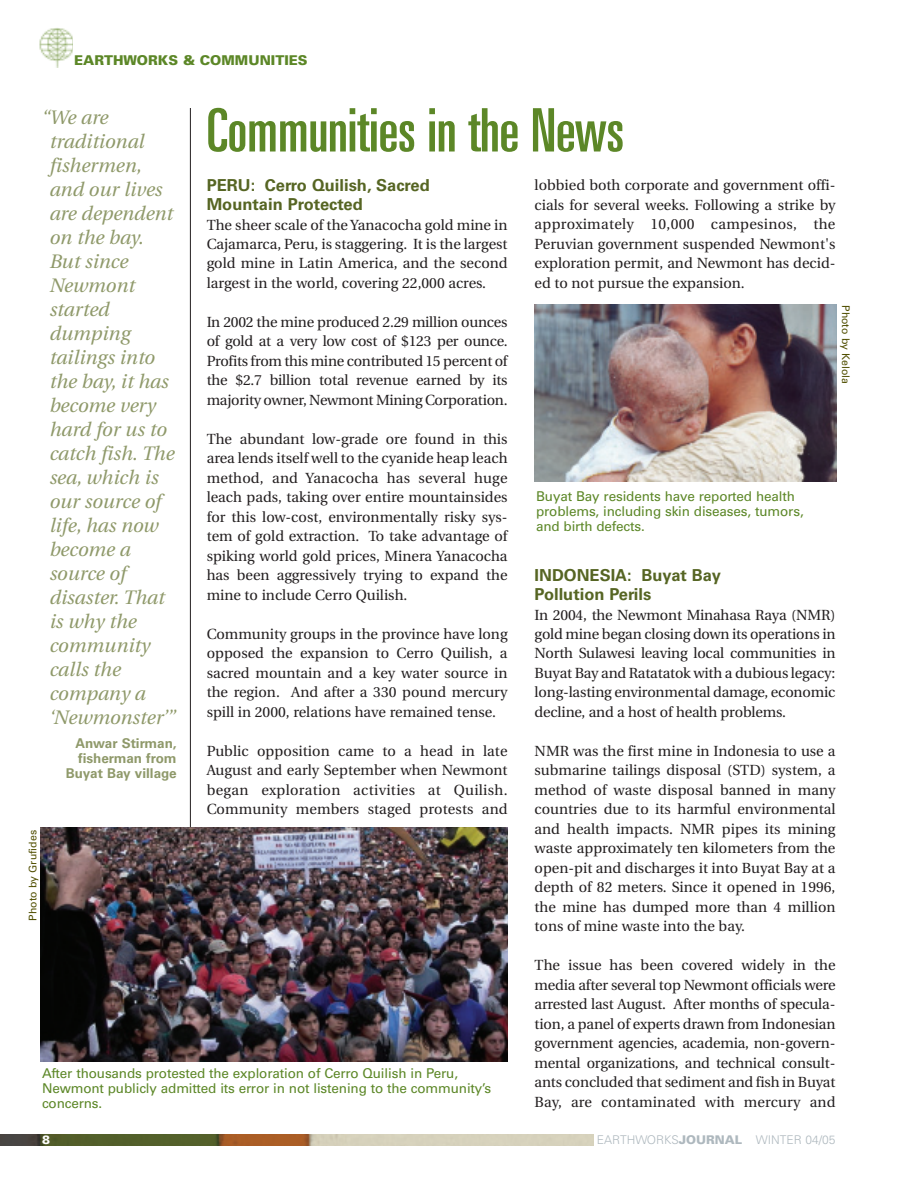
<style>
.page{position:relative;width:918px;height:1188px;background:#fff}
.page>*{position:absolute;margin:0;border:0;box-sizing:border-box;transform-origin:0 0}
.t1{font:ultra-condensed 60px "Univers";letter-spacing:-.01em;color:#5c8727}
.t2{font:italic 19.5px/24px "Utopia";color:#8f996a}
.t3{font:700 16.5px/19.5px "Univers";color:#566523}
.t4{font:14.7px/19.5px "Utopia";color:#231f20;text-align:justify}
.t5{font:13.5px/15px "Univers";letter-spacing:-.01em;color:#5c8727}
.t6{font:700 13.5px/15px "Univers";color:#8f996a;text-align:right}
.t7{font:900 13.5px "Univers";color:#5c8727}
.t8{font:300 12px "Univers";color:#aeb8be}
.t9{font:900 12px "Univers";color:#fff}
.t10{font:10.5px "Univers";color:#504e01}
.s1{font-weight:900}
</style>
<div class="page">
<img style="left:0;top:1134px;width:594px;height:12px">
<hr style="left:190px;top:108px;width:1px;height:749px;background:#231f20">
<img style="left:39px;top:28px;width:34px;height:40px">
<img style="left:41px;top:827px;width:467px;height:234px">
<img style="left:535px;top:304px;width:302px;height:178px">
<p class="t7" style="left:74px;top:55px;width:235px">EARTHWORKS &amp; COMMUNITIES</p>
<h1 class="t1" style="left:207px;top:108px;width:419px">Communities in the News</h1>
<p class="t2" style="left:50px;top:107px;width:127px;text-indent:-8px">“We are traditional fishermen, and our lives are dependent on the bay.<br>But since<br>Newmont started dumping tailings into the bay, it has become very hard for us to catch fish. The sea, which is our source of life, has now become a source of disaster. That is why the community calls the company a ‘Newmonster’”</p>
<p class="t6" style="left:66px;top:737px;width:112px">Anwar Stirman, fisherman from<br>Buyat Bay village</p>
<p class="t3" style="left:207px;top:176px;width:225px">PERU: Cerro Quilish, Sacred<br>Mountain Protected</p>
<p class="t4" style="left:207px;top:216px;width:302px">The sheer scale of the Yanacocha gold mine in Cajamarca, Peru, is staggering. It is the largest gold mine in Latin America, and the second largest in the world, covering 22,000 acres.</p>
<p class="t4" style="left:207px;top:314px;width:302px">In 2002 the mine produced 2.29 million ounces of gold at a very low cost of $123 per ounce.<br>Profits from this mine contributed 15 percent of the $2.7 billion total revenue earned by its majority owner, Newmont Mining Corporation.</p>
<p class="t4" style="left:207px;top:431px;width:302px">The abundant low-grade ore found in this area lends itself well to the cyanide heap leach method, and Yanacocha has several huge leach pads, taking over entire mountainsides for this low-cost, environmentally risky sys&shy;tem of gold extraction. To take advantage of spiking world gold prices, Minera Yanacocha has been aggressively trying to expand the mine to include Cerro Quilish.</p>
<p class="t4" style="left:207px;top:626px;width:302px">Community groups in the province have long opposed the expansion to Cerro Quilish, a sacred mountain and a key water source in the region. And after a 330 pound mercury spill in 2000, relations have remained tense.</p>
<p class="t4" style="left:207px;top:743px;width:302px">Public opposition came to a head in late August and early September when Newmont began exploration activities at Quilish.<br>Community members staged protests and</p>
<p class="t4" style="left:535px;top:177px;width:302px">lobbied both corporate and government offi&shy;cials for several weeks. Following a strike by approximately 10,000 campesinos, the Peruvian government suspended Newmont's exploration permit, and Newmont has decid&shy;ed to not pursue the expansion.</p>
<p class="t10" style="left:850px;top:305px;width:80px;rotate:90deg">Photo by Kelola</p>
<p class="t5" style="left:536px;top:490px;width:269px">Buyat Bay residents have reported health problems, including skin diseases, tumors, and birth defects.</p>
<p class="t3" style="left:535px;top:566px;width:188px">INDONESIA: Buyat Bay<br>Pollution Perils</p>
<p class="t4" style="left:535px;top:606px;width:302px">In 2004, the Newmont Minahasa Raya (NMR) gold mine began closing down its operations in North Sulawesi leaving local communities in Buyat Bay and Ratatatok with a dubious legacy: long-lasting environmental damage, economic decline, and a host of health problems.</p>
<p class="t4" style="left:535px;top:743px;width:302px">NMR was the first mine in Indonesia to use a submarine tailings disposal (STD) system, a method of waste disposal banned in many countries due to its harmful environmental and health impacts. NMR pipes its mining waste approximately ten kilometers from the open-pit and discharges it into Buyat Bay at a depth of 82 meters. Since it opened in 1996, the mine has dumped more than 4 million tons of mine waste into the bay.</p>
<p class="t4" style="left:535px;top:957px;width:302px">The issue has been covered widely in the media after several top Newmont officials were arrested last August. After months of specula&shy;tion, a panel of experts drawn from Indonesian government agencies, academia, non-govern&shy;mental organizations, and technical consult&shy;ants concluded that sediment and fish in Buyat Bay, are contaminated with mercury and</p>
<p class="t10" style="left:29px;top:921px;width:92px;rotate:-90deg">Photo by Grufides</p>
<p class="t5" style="left:42px;top:1067px;width:451px">After thousands protested the exploration of Cerro Quilish in Peru,<br>Newmont publicly admitted its error in not listening to the community’s concerns.</p>
<p class="t9" style="left:42px;top:1135px;width:10px">8</p>
<p class="t8" style="left:597px;top:1135px;width:240px">EARTHWORKS<span class="s1">JOURNAL</span> WINTER 04/05</p>
</div>
